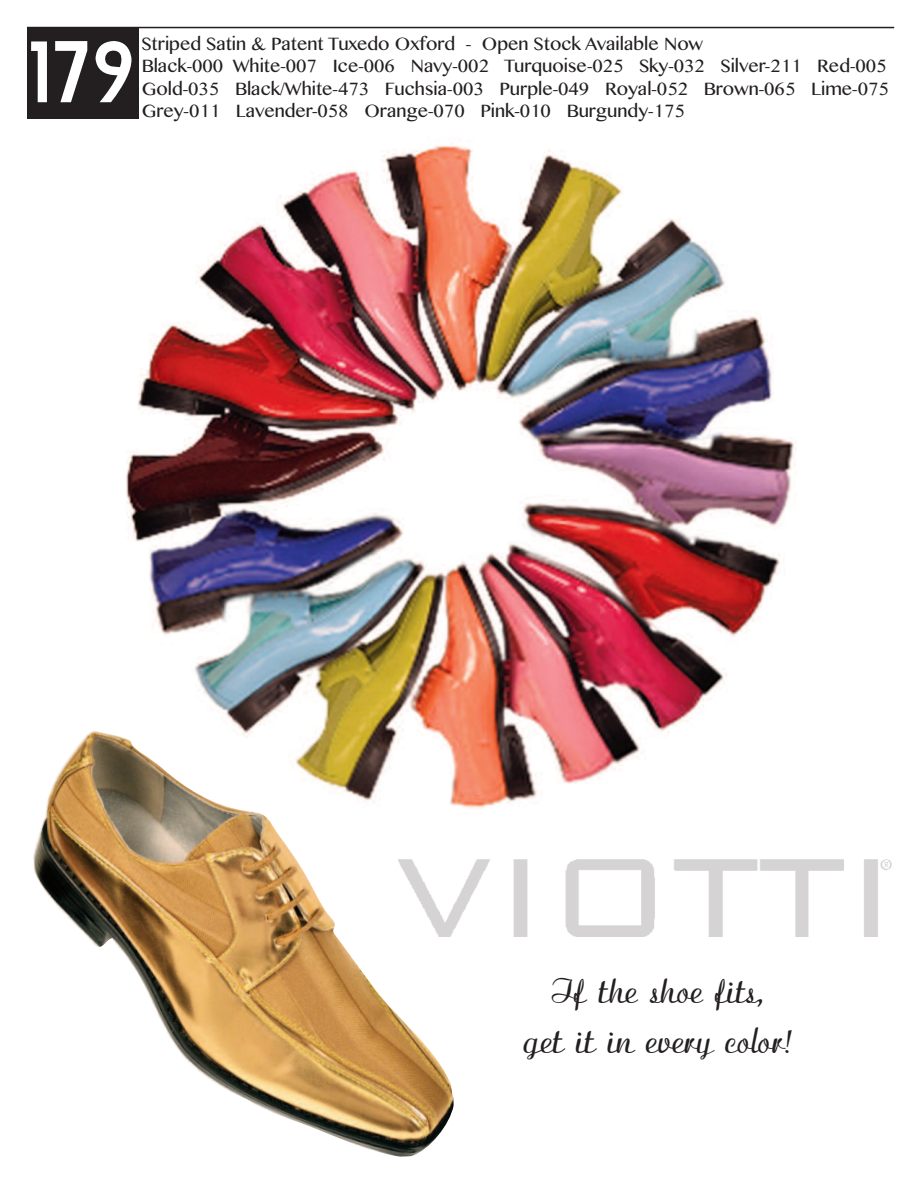
<style>
.page{position:relative;width:918px;height:1188px;background:#fff}
.page>*{position:absolute;margin:0;border:0;box-sizing:border-box;transform-origin:0 0}
.t1{font:84.15px "Market Deco";color:#fff}
.t2{font:700 41.7px/49.9px "Clarinda";color:#231f20;text-align:center}
.t3{font:18px/22.5px "Gurmukhi MN";color:#231f20}
</style>
<div class="page">
<img style="left:126px;top:145px;width:670px;height:664px">
<div style="left:27px;top:27px;width:112px;height:92px;background:#231f20"></div>
<hr style="left:27px;top:27px;width:867px;height:1px;background:#231f20">
<img style="left:454px;top:859px;width:438px;height:77px">
<img style="left:33px;top:730px;width:421px;height:427px">
<p class="t1" style="left:27px;top:24px;width:110px">179</p>
<p class="t3" style="left:142px;top:32px;width:749px">Striped Satin &amp; Patent Tuxedo Oxford - Open Stock Available Now<br>Black-000 White-007 Ice-006 Navy-002 Turquoise-025 Sky-032 Silver-211 Red-005<br>Gold-035 Black/White-473 Fuchsia-003 Purple-049 Royal-052 Brown-065 Lime-075<br>Grey-011 Lavender-058 Orange-070 Pink-010 Burgundy-175</p>
<p class="t2" style="left:523px;top:969px;width:272px">If the shoe fits,<br>get it in every color!</p>
</div>
